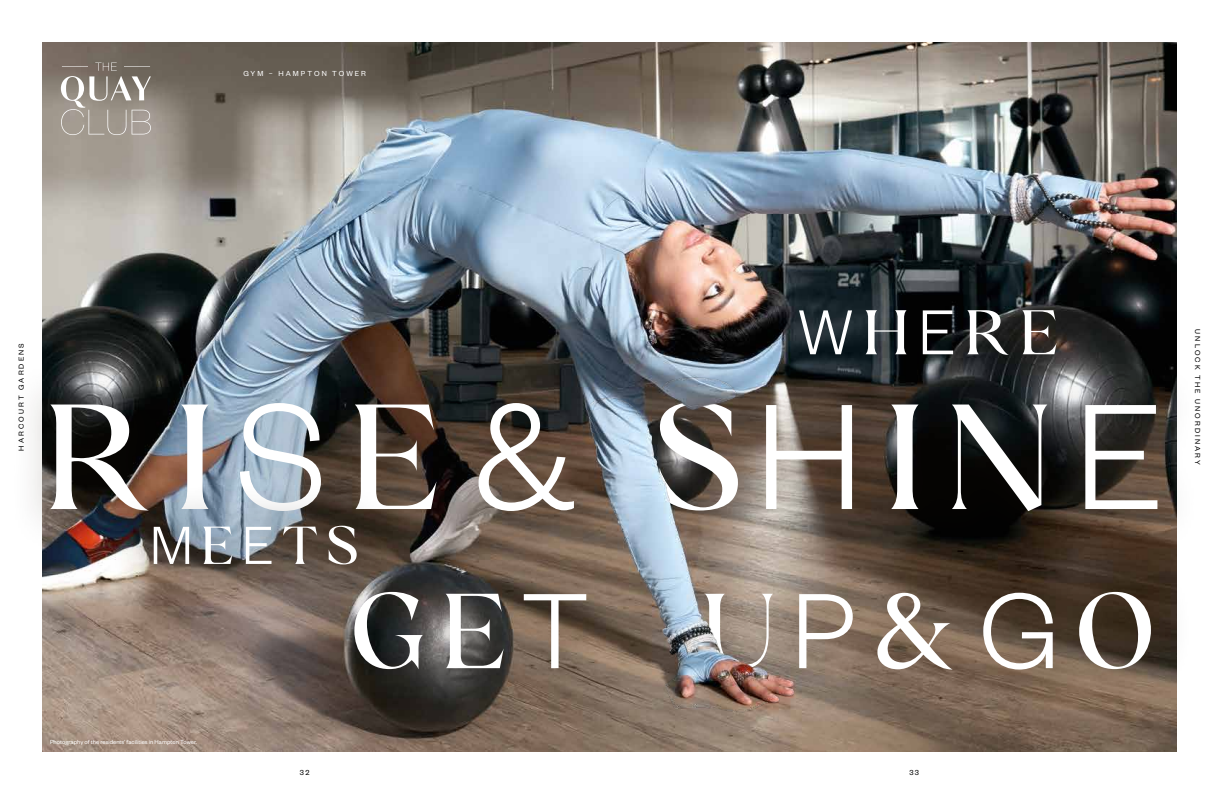
<style>
.page{position:relative;width:1219px;height:794px;background:#fff}
.page>*{position:absolute;margin:0;border:0;box-sizing:border-box;transform-origin:0 0}
.t1{font:500 165px "Elgoc";color:#fff}
.t2{font:500 117.5px "Elgoc";color:#fff}
.t3{font:500 69.6px "Elgoc";color:#fff}
.t4{font:500 58.9px "Elgoc";color:#fff}
.t5{font:8px "Founders Grotesk";letter-spacing:.265em;color:#000}
.t6{font:8px "Founders Grotesk";letter-spacing:.26em;color:#fff}
.t7{font:6.5px "Founders Grotesk";color:#fff}
.s1{font-family:"Founders Grotesk";font-weight:300}
</style>
<div class="page">
<img style="left:43px;top:43px;width:1133px;height:708px">
<div style="left:309px;top:546px;width:887px;height:169px;background:#261a0b;opacity:.22"></div>
<svg style="left:61px;top:63px;width:90px;height:72px;background:#9e978e"></svg>
<div style="left:7px;top:356px;width:1195px;height:201px;background:#261a0b;opacity:.22"></div>
<div style="left:108px;top:480px;width:293px;height:130px;background:#000;opacity:.22"></div>
<p class="t6" style="left:243px;top:68px;width:124px">GYM – HAMPTON TOWER</p>
<p class="t5" style="left:16px;top:451px;width:109px;rotate:-90deg">HARCOURT GARDENS</p>
<h3 class="t3" style="left:798px;top:295px;width:262px"><span class="s1">W</span>H<span class="s1">E</span>RE</h3>
<h1 class="t1" style="left:45px;top:368px;width:1120px">RI<span class="s1">S</span>E<span class="s1">&amp;</span> S<span class="s1">H</span>IN<span class="s1">E</span></h1>
<h3 class="t4" style="left:150px;top:513px;width:210px"><span class="s1">M</span>E<span class="s1">E</span>TS</h3>
<h2 class="t2" style="left:351px;top:568px;width:805px">GE<span class="s1">T</span> U<span class="s1">P</span> &amp; <span class="s1">G</span>O</h2>
<p class="t7" style="left:50px;top:738px;width:148px">Photography of the residents’ facilities in Hampton Tower.</p>
<p class="t5" style="left:300px;top:768px;width:11px">32</p>
<p class="t5" style="left:909px;top:768px;width:11px">33</p>
<p class="t5" style="left:1203px;top:329px;width:137px;rotate:90deg">UNLOCK THE UNORDINARY</p>
</div>
